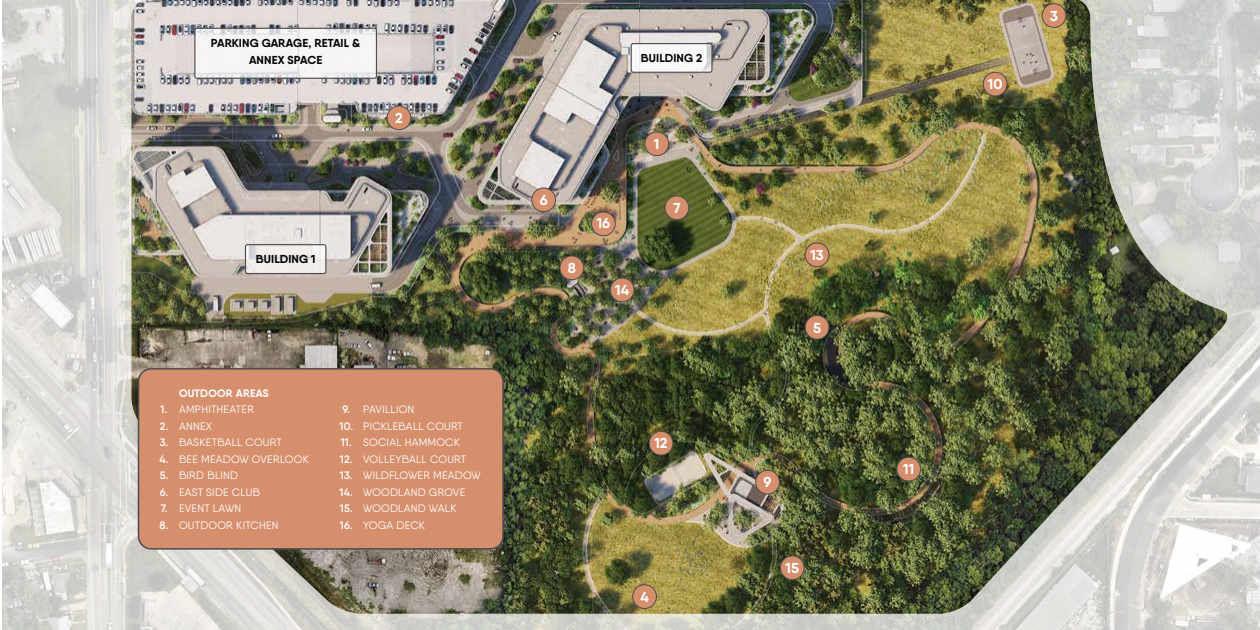
<style>
.page{position:relative;width:1260px;height:630px;background:#fff}
.page>*{position:absolute;margin:0;border:0;box-sizing:border-box;transform-origin:0 0}
.t1{font:700 14.4px "Qanelas Soft";color:#fff}
.t2{font:700 11.5px/16.2px "Qanelas Soft";letter-spacing:.005em;color:#000;text-align:center}
.t3{font:10.8px "Qanelas Soft";letter-spacing:.02em;color:#fff}
.t4{font:700 10.8px "Qanelas Soft";letter-spacing:.02em;color:#fff}
.s1{font-weight:600}
</style>
<div class="page">
<img style="left:2px;top:0;width:1258px;height:630px">
<img style="left:132px;top:0;width:1096px;height:614px">
<div style="left:139px;top:369px;width:364px;height:180px;background:#d68f6c;border-radius:13px"></div>
<div style="left:138px;top:368px;width:366px;height:182px;border:2px solid #4d4d4f;border-radius:13px"></div>
<div style="left:983px;top:72px;width:24px;height:24px;background:#d68f6c;border-radius:50%"></div>
<div style="left:983px;top:72px;width:24px;height:24px;border:1px solid #4d4d4f;border-radius:50%"></div>
<div style="left:560px;top:256px;width:24px;height:24px;background:#d68f6c;border-radius:50%"></div>
<div style="left:559px;top:256px;width:25px;height:24px;border:1px solid #4d4d4f;border-radius:50%"></div>
<svg style="left:245px;top:245px;width:81px;height:29px;background:#eeebe9"></svg>
<div style="left:245px;top:244px;width:81px;height:30px;border:1px solid #4d4d4f;border-radius:2px"></div>
<svg style="left:195px;top:28px;width:181px;height:50px;fill:#f7f5f4"></svg>
<div style="left:194px;top:28px;width:183px;height:51px;border:1px solid #4d4d4f;border-radius:2px"></div>
<div style="left:592px;top:212px;width:23px;height:24px;background:#d68f6c;border-radius:50%"></div>
<div style="left:591px;top:211px;width:25px;height:25px;border:1px solid #4d4d4f;border-radius:50%"></div>
<div style="left:780px;top:556px;width:24px;height:24px;background:#d68f6c;border-radius:50%"></div>
<div style="left:780px;top:555px;width:25px;height:25px;border:1px solid #4d4d4f;border-radius:50%"></div>
<div style="left:645px;top:132px;width:24px;height:24px;background:#d68f6c;border-radius:50%"></div>
<div style="left:644px;top:131px;width:25px;height:25px;border:1px solid #4d4d4f;border-radius:50%"></div>
<div style="left:805px;top:315px;width:24px;height:24px;background:#d68f6c;border-radius:50%"></div>
<div style="left:805px;top:315px;width:24px;height:25px;border:1px solid #4d4d4f;border-radius:50%"></div>
<div style="left:665px;top:196px;width:24px;height:24px;background:#d68f6c;border-radius:50%"></div>
<div style="left:665px;top:195px;width:24px;height:25px;border:1px solid #4d4d4f;border-radius:50%"></div>
<svg style="left:631px;top:44px;width:81px;height:28px"></svg>
<div style="left:631px;top:43px;width:82px;height:30px;border:1px solid #4d4d4f;border-radius:2px"></div>
<div style="left:756px;top:470px;width:23px;height:24px;background:#d68f6c;border-radius:50%"></div>
<div style="left:755px;top:470px;width:25px;height:24px;border:1px solid #4d4d4f;border-radius:50%"></div>
<div style="left:633px;top:585px;width:23px;height:23px;background:#d68f6c;border-radius:50%"></div>
<div style="left:632px;top:584px;width:25px;height:25px;border:1px solid #4d4d4f;border-radius:50%"></div>
<div style="left:897px;top:457px;width:24px;height:24px;background:#d68f6c;border-radius:50%"></div>
<div style="left:896px;top:457px;width:25px;height:24px;border:1px solid #4d4d4f;border-radius:50%"></div>
<div style="left:649px;top:431px;width:24px;height:24px;background:#d68f6c;border-radius:50%"></div>
<div style="left:649px;top:431px;width:24px;height:25px;border:1px solid #4d4d4f;border-radius:50%"></div>
<div style="left:805px;top:243px;width:24px;height:24px;background:#d68f6c;border-radius:50%"></div>
<div style="left:805px;top:243px;width:24px;height:24px;border:1px solid #4d4d4f;border-radius:50%"></div>
<div style="left:610px;top:278px;width:24px;height:24px;background:#d68f6c;border-radius:50%"></div>
<div style="left:610px;top:278px;width:25px;height:24px;border:1px solid #4d4d4f;border-radius:50%"></div>
<div style="left:1042px;top:4px;width:24px;height:23px;background:#d68f6c;border-radius:50%"></div>
<div style="left:1042px;top:3px;width:24px;height:25px;border:1px solid #4d4d4f;border-radius:50%"></div>
<div style="left:387px;top:106px;width:24px;height:24px;background:#d68f6c;border-radius:50%"></div>
<div style="left:387px;top:105px;width:24px;height:25px;border:1px solid #4d4d4f;border-radius:50%"></div>
<div style="left:532px;top:188px;width:24px;height:24px;background:#d68f6c;border-radius:50%"></div>
<div style="left:531px;top:188px;width:25px;height:24px;border:1px solid #4d4d4f;border-radius:50%"></div>
<p class="t2" style="left:211px;top:35px;width:151px">PARKING GARAGE, RETAIL &amp;<br>ANNEX SPACE</p>
<h1 class="t1" style="left:395px;top:109px;width:9px">2</h1>
<p class="t2" style="left:256px;top:251px;width:61px">BUILDING 1</p>
<p class="t4" style="left:179px;top:386px;width:91px">OUTDOOR AREAS</p>
<p class="t3" style="left:161px;top:403px;width:95px"><span class="s1">1.</span> AMPHITHEATER</p>
<p class="t3" style="left:343px;top:403px;width:73px"><span class="s1">9.</span> PAVILLION</p>
<p class="t3" style="left:160px;top:420px;width:54px"><span class="s1">2.</span> ANNEX</p>
<p class="t3" style="left:339px;top:420px;width:125px"><span class="s1">10.</span> PICKLEBALL COURT</p>
<p class="t3" style="left:160px;top:436px;width:123px"><span class="s1">3.</span> BASKETBALL COURT</p>
<p class="t3" style="left:341px;top:436px;width:121px"><span class="s1">11.</span> SOCIAL HAMMOCK</p>
<p class="t3" style="left:160px;top:453px;width:151px"><span class="s1">4.</span> BEE MEADOW OVERLOOK</p>
<p class="t3" style="left:340px;top:453px;width:128px"><span class="s1">12.</span> VOLLEYBALL COURT</p>
<p class="t3" style="left:160px;top:469px;width:80px"><span class="s1">5.</span> BIRD BLIND</p>
<p class="t3" style="left:340px;top:469px;width:143px"><span class="s1">13.</span> WILDFLOWER MEADOW</p>
<p class="t3" style="left:160px;top:486px;width:102px"><span class="s1">6.</span> EAST SIDE CLUB</p>
<p class="t3" style="left:340px;top:486px;width:127px"><span class="s1">14.</span> WOODLAND GROVE</p>
<p class="t3" style="left:161px;top:502px;width:82px"><span class="s1">7.</span> EVENT LAWN</p>
<p class="t3" style="left:340px;top:502px;width:118px"><span class="s1">15.</span> WOODLAND WALK</p>
<p class="t3" style="left:160px;top:519px;width:121px"><span class="s1">8.</span> OUTDOOR KITCHEN</p>
<p class="t3" style="left:340px;top:519px;width:87px"><span class="s1">16.</span> YOGA DECK</p>
<p class="t2" style="left:641px;top:50px;width:63px">BUILDING 2</p>
<h1 class="t1" style="left:540px;top:191px;width:9px">6</h1>
<h1 class="t1" style="left:568px;top:259px;width:10px">8</h1>
<h1 class="t1" style="left:597px;top:214px;width:15px">16</h1>
<h1 class="t1" style="left:615px;top:281px;width:15px">14</h1>
<h1 class="t1" style="left:654px;top:135px;width:7px">1</h1>
<h1 class="t1" style="left:673px;top:199px;width:9px">7</h1>
<h1 class="t1" style="left:654px;top:434px;width:15px">12</h1>
<h1 class="t1" style="left:640px;top:588px;width:10px">4</h1>
<h1 class="t1" style="left:810px;top:246px;width:15px">13</h1>
<h1 class="t1" style="left:813px;top:319px;width:10px">5</h1>
<h1 class="t1" style="left:764px;top:473px;width:9px">9</h1>
<h1 class="t1" style="left:785px;top:559px;width:15px">15</h1>
<h1 class="t1" style="left:988px;top:75px;width:16px">10</h1>
<h1 class="t1" style="left:1050px;top:7px;width:9px">3</h1>
<h1 class="t1" style="left:903px;top:460px;width:13px">11</h1>
</div>
